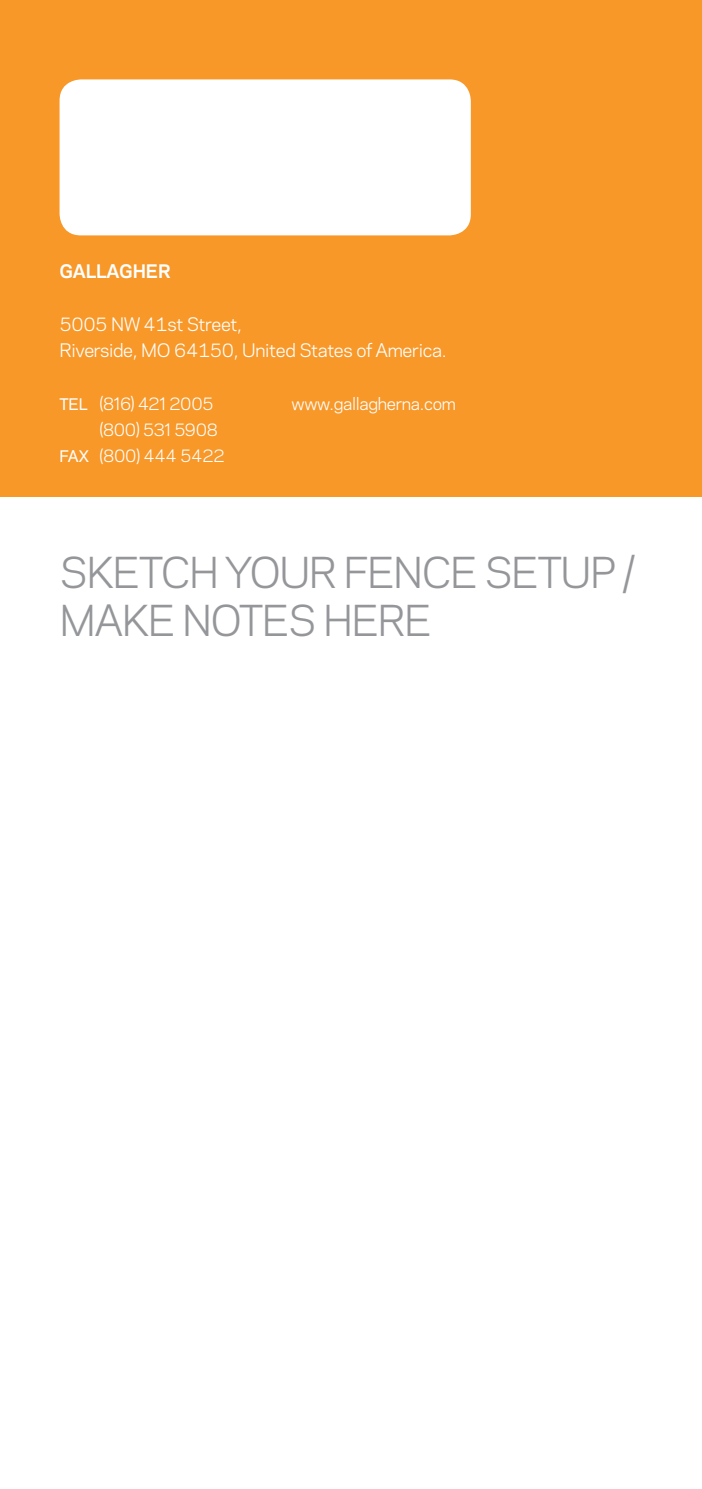
<style>
.page{position:relative;width:702px;height:1489px;background:#fff}
.page>*{position:absolute;margin:0;border:0;box-sizing:border-box;transform-origin:0 0}
.t1{font:40px/48px "Galaxie Polaris";letter-spacing:-.04em;color:#959699}
.t2{font:17.5px/26.2px "Galaxie Polaris";letter-spacing:-.02em;color:#fff}
.t3{font:700 17.5px "Galaxie Polaris";letter-spacing:-.01em;color:#fff}
.t4{font:16.25px "Galaxie Polaris";letter-spacing:-.02em;color:#fff}
.s1{font-weight:500;font-size:15px}
</style>
<div class="page">
<div style="left:0;top:0;width:702px;height:496px;background:#f89829"></div>
<div style="left:60px;top:79px;width:411px;height:156px;background:#fff;border-radius:21px"></div>
<p class="t3" style="left:60px;top:264px;width:113px">GALLAGHER</p>
<p class="t2" style="left:60px;top:312px;width:388px">5005 NW 41st Street,<br>Riverside, MO 64150, United States of America.</p>
<p class="t4" style="left:60px;top:396px;width:155px"><span class="s1">TEL</span> (816) 421 2005</p>
<p class="t4" style="left:100px;top:423px;width:120px">(800) 531 5908</p>
<p class="t4" style="left:60px;top:449px;width:167px"><span class="s1">FAX</span> (800) 444 5422</p>
<p class="t4" style="left:291px;top:396px;width:166px">www.gallagherna.com</p>
<h1 class="t1" style="left:60px;top:551px;width:577px">SKETCH YOUR FENCE SETUP /<br>MAKE NOTES HERE</h1>
</div>
